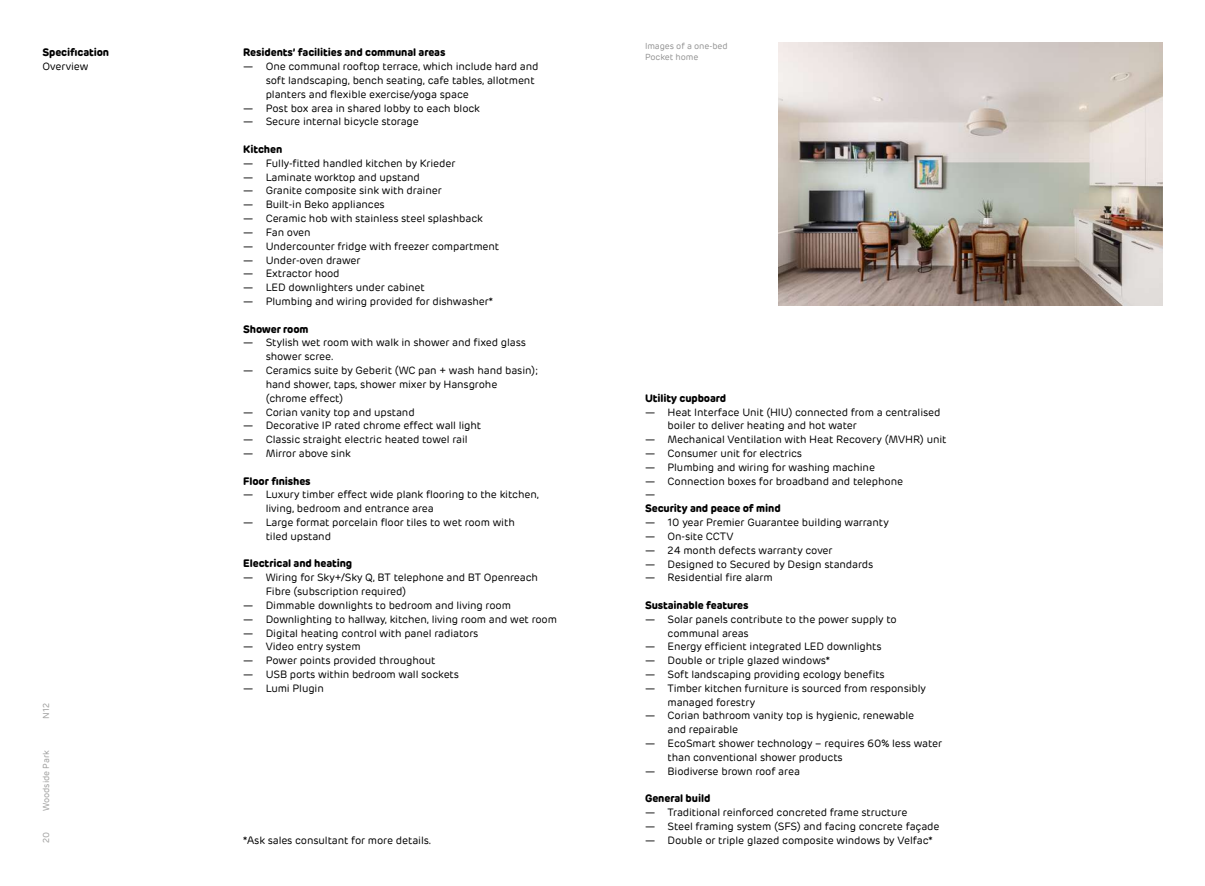
<style>
.page{position:relative;width:1205px;height:886px;background:#fff}
.page>*{position:absolute;margin:0;border:0;box-sizing:border-box;transform-origin:0 0}
.t1{font:10.62px/13.9px "Rubrik";letter-spacing:-.01em;color:#000}
.t2{font:700 10.62px "Rubrik";letter-spacing:-.01em;color:#000}
.t3{font:8.75px/10.5px "Rubrik";letter-spacing:-.01em;color:#929292}
.t4{font:8.75px "Rubrik";letter-spacing:-.01em;color:#9d9d9c}
</style>
<div class="page">
<img style="left:779px;top:43px;width:383px;height:262px">
<p class="t2" style="left:43px;top:46px;width:68px">Specification</p>
<p class="t1" style="left:43px;top:60px;width:47px">Overview</p>
<p class="t4" style="left:41px;top:719px;width:17px;rotate:-90deg">N12</p>
<p class="t4" style="left:41px;top:810px;width:62px;rotate:-90deg">Woodside Park</p>
<p class="t4" style="left:41px;top:843px;width:13px;rotate:-90deg">20</p>
<p class="t2" style="left:243px;top:46px;width:204px">Residents’ facilities and communal areas</p>
<p class="t1" style="left:266px;top:60px;width:274px;text-indent:-23px">— One communal rooftop terrace, which include hard and soft landscaping, bench seating, cafe tables, allotment planters and flexible exercise/yoga space</p>
<p class="t1" style="left:243px;top:101px;width:238px">— Post box area in shared lobby to each block</p>
<p class="t1" style="left:243px;top:115px;width:177px">— Secure internal bicycle storage</p>
<p class="t2" style="left:243px;top:143px;width:41px">Kitchen</p>
<p class="t1" style="left:243px;top:156px;width:214px">— Fully-fitted handled kitchen by Krieder</p>
<p class="t1" style="left:243px;top:170px;width:178px">— Laminate worktop and upstand</p>
<p class="t1" style="left:243px;top:184px;width:200px">— Granite composite sink with drainer</p>
<p class="t1" style="left:243px;top:198px;width:143px">— Built-in Beko appliances</p>
<p class="t1" style="left:243px;top:212px;width:241px">— Ceramic hob with stainless steel splashback</p>
<p class="t1" style="left:243px;top:225px;width:69px">— Fan oven</p>
<p class="t1" style="left:243px;top:239px;width:257px">— Undercounter fridge with freezer compartment</p>
<p class="t1" style="left:243px;top:253px;width:119px">— Under-oven drawer</p>
<p class="t1" style="left:243px;top:267px;width:98px">— Extractor hood</p>
<p class="t1" style="left:243px;top:281px;width:183px">— LED downlighters under cabinet</p>
<p class="t1" style="left:243px;top:294px;width:251px">— Plumbing and wiring provided for dishwasher*</p>
<p class="t2" style="left:243px;top:322px;width:67px">Shower room</p>
<p class="t1" style="left:266px;top:336px;width:262px;text-indent:-23px">— Stylish wet room with walk in shower and fixed glass shower scree.</p>
<p class="t1" style="left:266px;top:364px;width:274px;text-indent:-23px">— Ceramics suite by Geberit (WC pan + wash hand basin); hand shower, taps, shower mixer by Hansgrohe (chrome effect)</p>
<p class="t1" style="left:243px;top:405px;width:173px">— Corian vanity top and upstand</p>
<p class="t1" style="left:243px;top:419px;width:240px">— Decorative IP rated chrome effect wall light</p>
<p class="t1" style="left:243px;top:433px;width:226px">— Classic straight electric heated towel rail</p>
<p class="t1" style="left:243px;top:446px;width:109px">— Mirror above sink</p>
<p class="t2" style="left:243px;top:474px;width:69px">Floor finishes</p>
<p class="t1" style="left:266px;top:488px;width:275px;text-indent:-23px">— Luxury timber effect wide plank flooring to the kitchen, living, bedroom and entrance area</p>
<p class="t1" style="left:266px;top:516px;width:251px;text-indent:-23px">— Large format porcelain floor tiles to wet room with tiled upstand</p>
<p class="t2" style="left:243px;top:557px;width:111px">Electrical and heating</p>
<p class="t1" style="left:266px;top:571px;width:274px;text-indent:-23px">— Wiring for Sky+/Sky Q, BT telephone and BT Openreach<br>Fibre (subscription required)</p>
<p class="t1" style="left:243px;top:598px;width:269px">— Dimmable downlights to bedroom and living room</p>
<p class="t1" style="left:243px;top:612px;width:315px">— Downlighting to hallway, kitchen, living room and wet room</p>
<p class="t1" style="left:243px;top:626px;width:237px">— Digital heating control with panel radiators</p>
<p class="t1" style="left:243px;top:640px;width:119px">— Video entry system</p>
<p class="t1" style="left:243px;top:654px;width:194px">— Power points provided throughout</p>
<p class="t1" style="left:243px;top:667px;width:217px">— USB ports within bedroom wall sockets</p>
<p class="t1" style="left:243px;top:681px;width:82px">— Lumi Plugin</p>
<p class="t1" style="left:243px;top:833px;width:190px">*Ask sales consultant for more details.</p>
<p class="t3" style="left:645px;top:41px;width:84px">Images of a one-bed<br>Pocket home</p>
<p class="t2" style="left:645px;top:391px;width:83px">Utility cupboard</p>
<p class="t1" style="left:667px;top:405px;width:274px;text-indent:-23px">— Heat Interface Unit (HIU) connected from a centralised boiler to deliver heating and hot water</p>
<p class="t1" style="left:645px;top:433px;width:303px">— Mechanical Ventilation with Heat Recovery (MVHR) unit</p>
<p class="t1" style="left:645px;top:446px;width:159px">— Consumer unit for electrics</p>
<p class="t1" style="left:645px;top:460px;width:232px">— Plumbing and wiring for washing machine</p>
<p class="t1" style="left:645px;top:474px;width:260px">— Connection boxes for broadband and telephone —</p>
<p class="t2" style="left:645px;top:502px;width:137px">Security and peace of mind</p>
<p class="t1" style="left:645px;top:516px;width:245px">— 10 year Premier Guarantee building warranty</p>
<p class="t1" style="left:645px;top:529px;width:90px">— On-site CCTV</p>
<p class="t1" style="left:645px;top:543px;width:189px">— 24 month defects warranty cover</p>
<p class="t1" style="left:645px;top:557px;width:230px">— Designed to Secured by Design standards</p>
<p class="t1" style="left:645px;top:571px;width:129px">— Residential fire alarm</p>
<p class="t2" style="left:645px;top:598px;width:105px">Sustainable features</p>
<p class="t1" style="left:667px;top:612px;width:231px;text-indent:-23px">— Solar panels contribute to the power supply to communal areas</p>
<p class="t1" style="left:645px;top:640px;width:238px">— Energy efficient integrated LED downlights</p>
<p class="t1" style="left:645px;top:654px;width:187px">— Double or triple glazed windows*</p>
<p class="t1" style="left:645px;top:667px;width:241px">— Soft landscaping providing ecology benefits</p>
<p class="t1" style="left:667px;top:681px;width:260px;text-indent:-23px">— Timber kitchen furniture is sourced from responsibly managed forestry</p>
<p class="t1" style="left:667px;top:709px;width:248px;text-indent:-23px">— Corian bathroom vanity top is hygienic, renewable and repairable</p>
<p class="t1" style="left:667px;top:737px;width:276px;text-indent:-23px">— EcoSmart shower technology – requires 60% less water than conventional shower products</p>
<p class="t1" style="left:645px;top:764px;width:156px">— Biodiverse brown roof area</p>
<p class="t2" style="left:645px;top:792px;width:67px">General build</p>
<p class="t1" style="left:645px;top:806px;width:264px">— Traditional reinforced concreted frame structure</p>
<p class="t1" style="left:645px;top:819px;width:296px">— Steel framing system (SFS) and facing concrete façade</p>
<p class="t1" style="left:645px;top:833px;width:289px">— Double or triple glazed composite windows by Velfac*</p>
</div>
